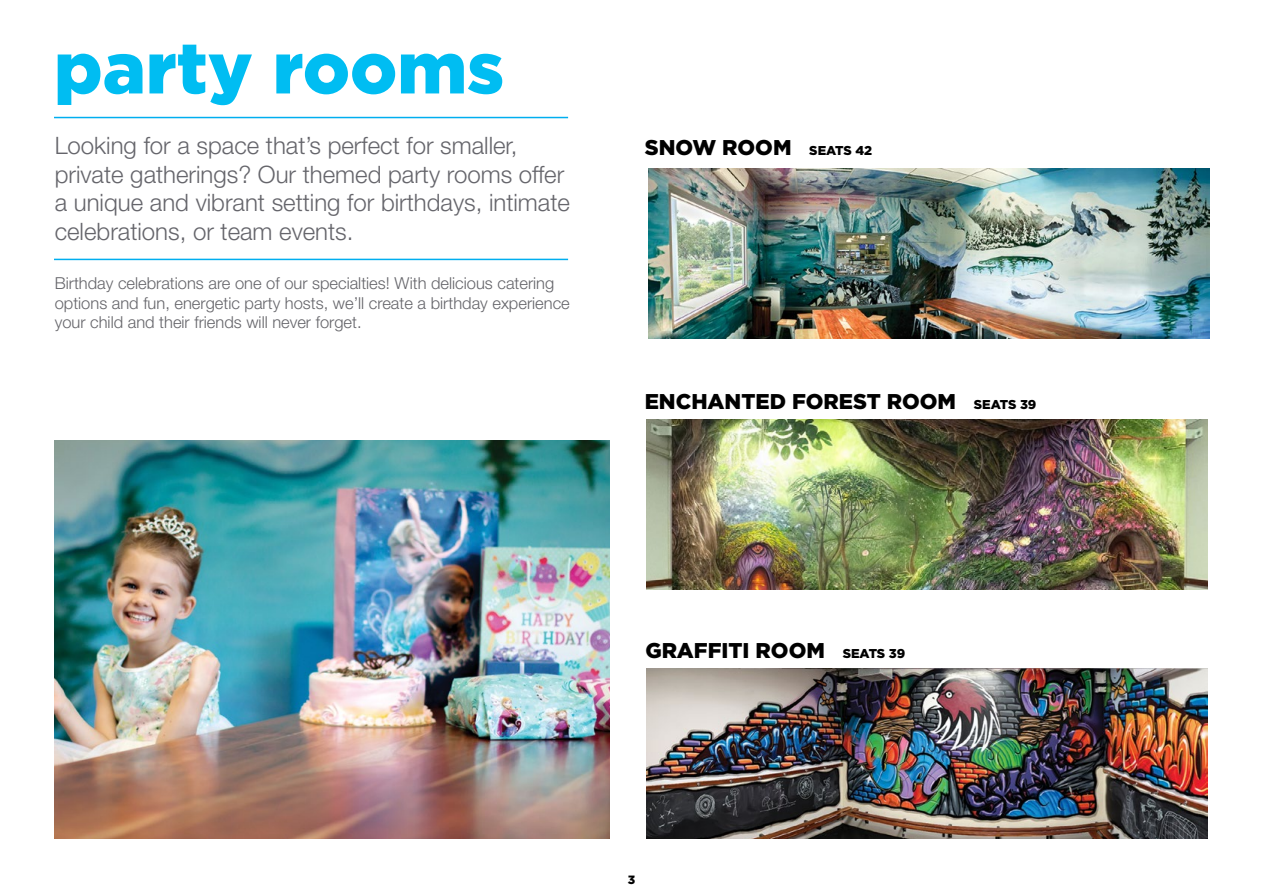
<style>
.page{position:relative;width:1263px;height:893px;background:#fff}
.page>*{position:absolute;margin:0;border:0;box-sizing:border-box;transform-origin:0 0}
.t1{font:900 72px "Gotham";color:#00bdf2}
.t2{font:300 24px/28.8px "Helvetica Neue LT Std";color:#65656b}
.t3{font:900 21.3px "Gotham";color:#000}
.t4{font:300 16.5px/19.8px "Helvetica Neue LT Std";color:#65656a}
.t5{font:900 12px "Gotham";color:#000}
.s1{font-size:12.75px}
</style>
<div class="page">
<img style="left:54px;top:440px;width:555px;height:399px">
<img style="left:648px;top:168px;width:561px;height:170px">
<img style="left:646px;top:419px;width:561px;height:170px">
<img style="left:646px;top:669px;width:561px;height:170px">
<hr style="left:54px;top:259px;width:514px;height:1px;background:#00aeef">
<hr style="left:54px;top:117px;width:514px;height:1px;background:#00aeef">
<h1 class="t1" style="left:54px;top:18px;width:452px">party rooms</h1>
<h2 class="t2" style="left:55px;top:130px;width:517px">Looking for a space that’s perfect for smaller, private gatherings? Our themed party rooms offer a unique and vibrant setting for birthdays, intimate celebrations, or team events.</h2>
<p class="t4" style="left:55px;top:273px;width:517px">Birthday celebrations are one of our specialties! With delicious catering options and fun, energetic party hosts, we’ll create a birthday experience your child and their friends will never forget.</p>
<p class="t3" style="left:645px;top:133px;width:229px">SNOW ROOM <span class="s1">SEATS 42</span></p>
<p class="t3" style="left:645px;top:386px;width:393px">ENCHANTED FOREST ROOM <span class="s1">SEATS 39</span></p>
<p class="t3" style="left:645px;top:636px;width:261px">GRAFFITI ROOM <span class="s1">SEATS 39</span></p>
<p class="t5" style="left:628px;top:871px;width:9px">3</p>
</div>
